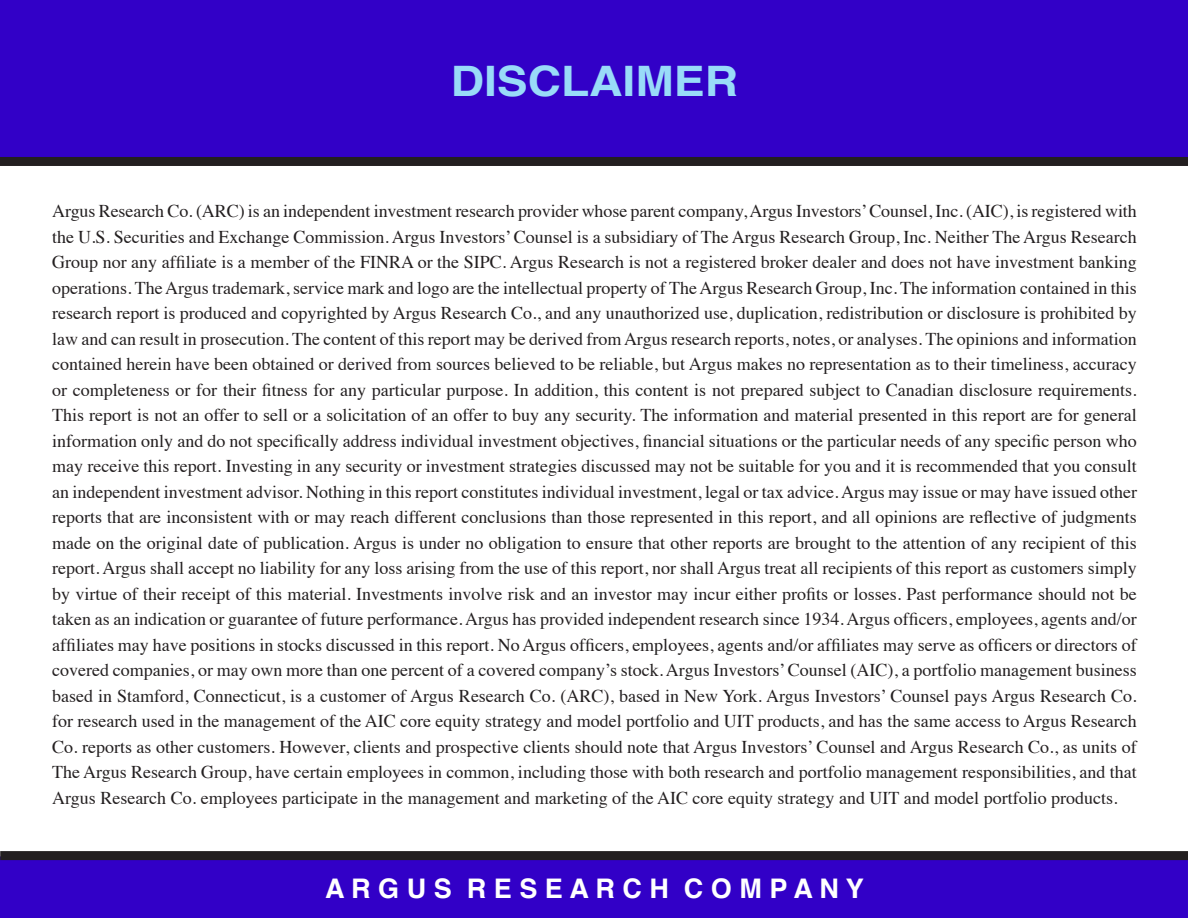
<style>
.page{position:relative;width:1188px;height:918px;background:#fff}
.page>*{position:absolute;margin:0;border:0;box-sizing:border-box;transform-origin:0 0}
.ConCall_Page_Head{font:700 42px "Helvetica";color:#99dbf8;scale:1.1 1}
.t1{font:700 27px "Helvetica";color:#fff}
.t2{font:18px/25.5px "Times";color:#231f20;text-align:justify}
</style>
<div class="page">
<div style="left:0;top:860px;width:1188px;height:58px;background:#3200c7"></div>
<div style="left:0;top:0;width:1188px;height:160px;background:#3200c7"></div>
<div style="left:0;top:157px;width:1188px;height:9px;background:#231f20"></div>
<div style="left:0;top:851px;width:1188px;height:9px;background:#231f20"></div>
<p class="ConCall_Page_Head" style="left:451px;top:47px;width:263px">DISCLAIMER</p>
<p class="t2" style="left:52px;top:197px;width:1087px">Argus Research Co. (ARC) is an independent investment research provider whose parent company, Argus Investors’ Counsel, Inc. (AIC), is registered with the U.S. Securities and Exchange Commission. Argus Investors’ Counsel is a subsidiary of The Argus Research Group, Inc. Neither The Argus Research Group nor any affiliate is a member of the FINRA or the SIPC. Argus Research is not a registered broker dealer and does not have investment banking operations. The Argus trademark, service mark and logo are the intellectual property of The Argus Research Group, Inc. The information contained in this research report is produced and copyrighted by Argus Research Co., and any unauthorized use, duplication, redistribution or disclosure is prohibited by law and can result in prosecution. The content of this report may be derived from Argus research reports, notes, or analyses. The opinions and information contained herein have been obtained or derived from sources believed to be reliable, but Argus makes no representation as to their timeliness, accuracy or completeness or for their fitness for any particular purpose. In addition, this content is not prepared subject to Canadian disclosure requirements.<br>This report is not an offer to sell or a solicitation of an offer to buy any security. The information and material presented in this report are for general information only and do not specifically address individual investment objectives, financial situations or the particular needs of any specific person who may receive this report. Investing in any security or investment strategies discussed may not be suitable for you and it is recommended that you consult an independent investment advisor. Nothing in this report constitutes individual investment, legal or tax advice. Argus may issue or may have issued other reports that are inconsistent with or may reach different conclusions than those represented in this report, and all opinions are reflective of judgments made on the original date of publication. Argus is under no obligation to ensure that other reports are brought to the attention of any recipient of this report. Argus shall accept no liability for any loss arising from the use of this report, nor shall Argus treat all recipients of this report as customers simply by virtue of their receipt of this material. Investments involve risk and an investor may incur either profits or losses. Past performance should not be taken as an indication or guarantee of future performance. Argus has provided independent research since 1934. Argus officers, employees, agents and/or affiliates may have positions in stocks discussed in this report. No Argus officers, employees, agents and/or affiliates may serve as officers or directors of covered companies, or may own more than one percent of a covered company’s stock. Argus Investors’ Counsel (AIC), a portfolio management business based in Stamford, Connecticut, is a customer of Argus Research Co. (ARC), based in New York. Argus Investors’ Counsel pays Argus Research Co. for research used in the management of the AIC core equity strategy and model portfolio and UIT products, and has the same access to Argus Research Co. reports as other customers. However, clients and prospective clients should note that Argus Investors’ Counsel and Argus Research Co., as units of The Argus Research Group, have certain employees in common, including those with both research and portfolio management responsibilities, and that Argus Research Co. employees participate in the management and marketing of the AIC core equity strategy and UIT and model portfolio products.</p>
<h2 class="t1" style="left:325px;top:867px;width:540px">A R G U S R E S E A R C H C O M P A N Y</h2>
</div>
